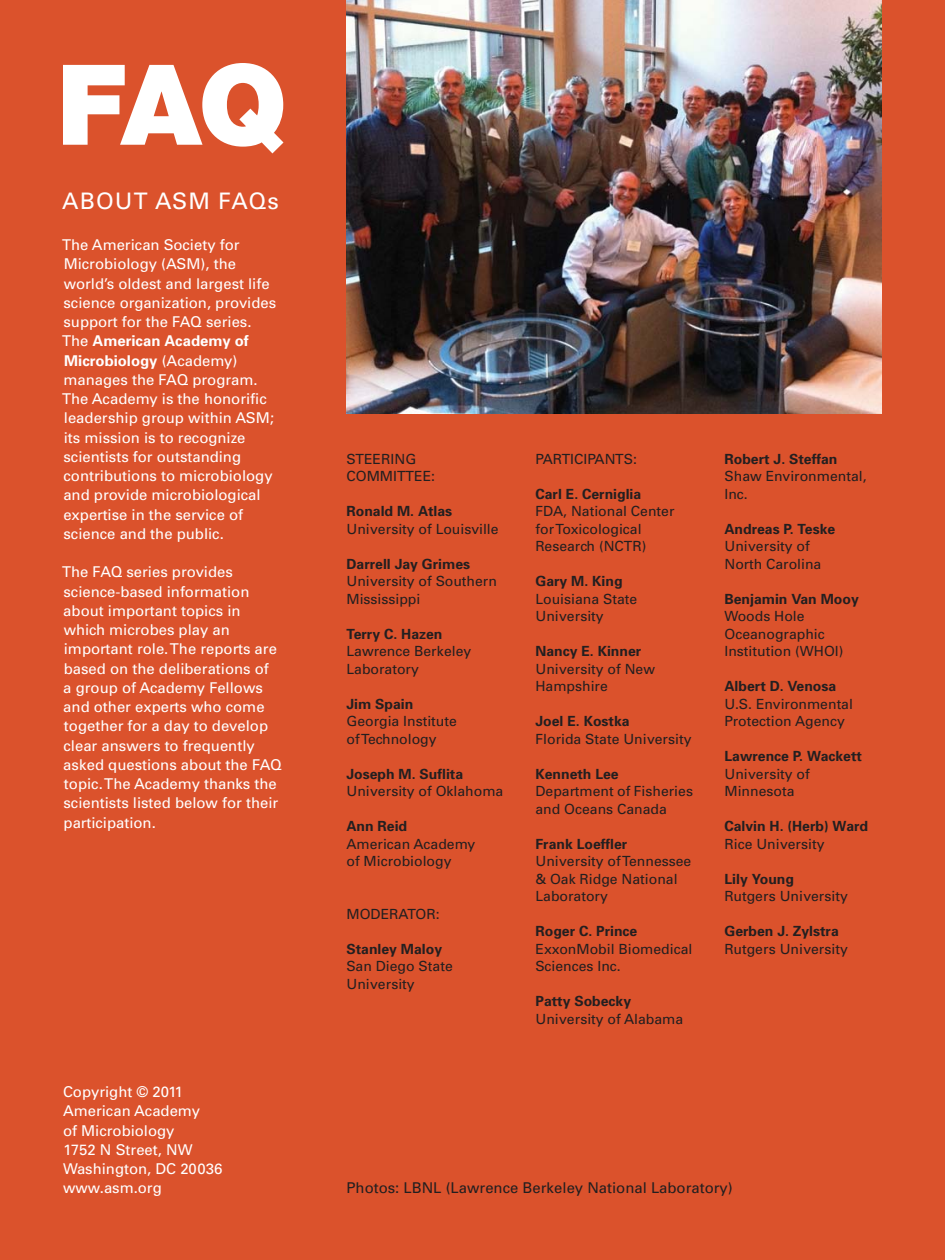
<style>
.page{position:relative;width:945px;height:1260px;background:#db522c}
.page>*{position:absolute;margin:0;border:0;box-sizing:border-box;transform-origin:0 0}
.t1{font:22.75px "Univers";letter-spacing:.05em;color:#fff}
.t2{font:14.88px/19.2px "Univers";color:#fff}
.t3{font:14.88px "Univers";color:#231f20}
.t4{font:14px/17.5px "Univers";color:#231f20}
.t5{font:700 14px "Univers";color:#231f20}
.s1{font-weight:700}
</style>
<div class="page">
<svg style="left:63px;top:63px;width:221px;height:90px"></svg>
<img style="left:346px;top:0;width:536px;height:414px">
<h1 class="t1" style="left:62px;top:187px;width:129px">About ASM</h1>
<h1 class="t1" style="left:219px;top:187px;width:62px">FAQs</h1>
<p class="t2" style="left:62px;top:235px;width:216px">The American Society for<br>M icrobiology (ASM ), the world’s oldest and largest life science organization, provides support for the FAQ series.<br>The <span class="s1">American Academy of<br>Microbiology</span> (Academy) manages the FAQ program.<br>The Academy is the honorific leadership group within ASM; its mission is to recognize scientists for outstanding contributions to microbiology and provide microbiological expertise in the service of science and the public.</p>
<p class="t2" style="left:62px;top:562px;width:221px">The FAQ series provides science-based information about important topics in which microbes play an important role. The reports are based on the deliberations of<br>a group of Academy Fellows and other experts who come together for a day to develop clear answers to frequently asked questions about the FAQ topic. The Academy thanks the scientists listed below for their participation.</p>
<p class="t2" style="left:63px;top:1082px;width:161px">Copyright © 2011<br>American Academy<br>of M icrobiology<br>1752 N Street, NW<br>Washington, DC 20036 www.asm.org</p>
<p class="t4" style="left:346px;top:450px;width:90px">Steering<br>Committee:</p>
<p class="t5" style="left:346px;top:502px;width:107px">Ronald M. Atlas</p>
<p class="t4" style="left:346px;top:520px;width:154px">U niversity of Louisville</p>
<p class="t5" style="left:346px;top:555px;width:125px">Darrell Jay Grimes</p>
<p class="t4" style="left:346px;top:572px;width:152px">U niversity of Southern<br>M ississippi</p>
<p class="t5" style="left:346px;top:625px;width:97px">Terry C. Hazen</p>
<p class="t4" style="left:346px;top:642px;width:126px">Lawrence Berkeley<br>Laboratory</p>
<p class="t5" style="left:346px;top:695px;width:68px">Jim Spain</p>
<p class="t4" style="left:346px;top:712px;width:112px">Georgia I nstitute of Technology</p>
<p class="t5" style="left:346px;top:765px;width:118px">Joseph M. Suflita</p>
<p class="t4" style="left:346px;top:782px;width:158px">U niversity of Oklahoma</p>
<p class="t5" style="left:346px;top:817px;width:62px">Ann Reid</p>
<p class="t4" style="left:346px;top:835px;width:130px">American Academy of M icrobiology</p>
<p class="t4" style="left:346px;top:905px;width:95px">Moderator:</p>
<p class="t5" style="left:346px;top:940px;width:97px">Stanley Maloy</p>
<p class="t4" style="left:346px;top:957px;width:108px">San Diego State<br>U niversity</p>
<p class="t4" style="left:536px;top:450px;width:103px">Participants:</p>
<p class="t5" style="left:536px;top:485px;width:107px">Carl E. Cerniglia</p>
<p class="t4" style="left:536px;top:502px;width:140px">FDA, National Center for Toxicological<br>Research (NCTR</p>
<p class="t4" style="left:642px;top:537px;width:6px">)</p>
<p class="t5" style="left:536px;top:572px;width:89px">Gary M. King</p>
<p class="t4" style="left:536px;top:590px;width:103px">Louisiana State<br>U niversity</p>
<p class="t5" style="left:536px;top:642px;width:107px">Nancy E. Kinner</p>
<p class="t4" style="left:536px;top:660px;width:121px">U niversity of N ew<br>Hampshire</p>
<p class="t5" style="left:536px;top:712px;width:96px">Joel E. Kostka</p>
<p class="t4" style="left:536px;top:730px;width:158px">Florida State U niversity</p>
<p class="t5" style="left:536px;top:765px;width:85px">Kenneth Lee</p>
<p class="t4" style="left:536px;top:782px;width:159px">Department of Fisheries and Oceans Canada</p>
<p class="t5" style="left:536px;top:835px;width:93px">Frank Loeffler</p>
<p class="t4" style="left:536px;top:852px;width:157px">U niversity of Tennessee &amp; Oak Ridge National<br>Laboratory</p>
<p class="t5" style="left:536px;top:922px;width:103px">Roger C. Prince</p>
<p class="t4" style="left:536px;top:940px;width:158px">ExxonMobil Biomedical<br>Sciences I nc.</p>
<p class="t5" style="left:536px;top:992px;width:97px">Patty Sobecky</p>
<p class="t4" style="left:536px;top:1010px;width:149px">U niversity of Alabama</p>
<p class="t5" style="left:724px;top:450px;width:114px">Robert J. Steffan</p>
<p class="t4" style="left:724px;top:467px;width:144px">Shaw Environmental,<br>I nc.</p>
<p class="t5" style="left:724px;top:520px;width:112px">Andreas P. Teske</p>
<p class="t4" style="left:724px;top:537px;width:98px">U niversity of<br>North Carolina</p>
<p class="t5" style="left:724px;top:590px;width:136px">Benjamin Van Mooy</p>
<p class="t4" style="left:724px;top:607px;width:120px">Woods Hole<br>Oceanographic<br>I nstitution (WHOI )</p>
<p class="t5" style="left:724px;top:677px;width:113px">Albert D. Venosa</p>
<p class="t4" style="left:724px;top:695px;width:130px">U.S. Environmental<br>Protection Agency</p>
<p class="t5" style="left:724px;top:747px;width:139px">Lawrence P. Wackett</p>
<p class="t4" style="left:724px;top:765px;width:87px">U niversity of<br>M innesota</p>
<p class="t5" style="left:724px;top:817px;width:145px">Calvin H. (Herb) Ward</p>
<p class="t4" style="left:724px;top:835px;width:102px">Rice U niversity</p>
<p class="t5" style="left:724px;top:870px;width:71px">Lily Young</p>
<p class="t4" style="left:724px;top:887px;width:125px">Rutgers U niversity</p>
<p class="t5" style="left:724px;top:922px;width:116px">Gerben J. Zylstra</p>
<p class="t4" style="left:724px;top:940px;width:125px">Rutgers U niversity</p>
<p class="t3" style="left:347px;top:1179px;width:68px">Photos: LBNL</p>
<p class="t3" style="left:446px;top:1179px;width:289px">(Lawrence Berkeley N ational Laboratory)</p>
</div>
